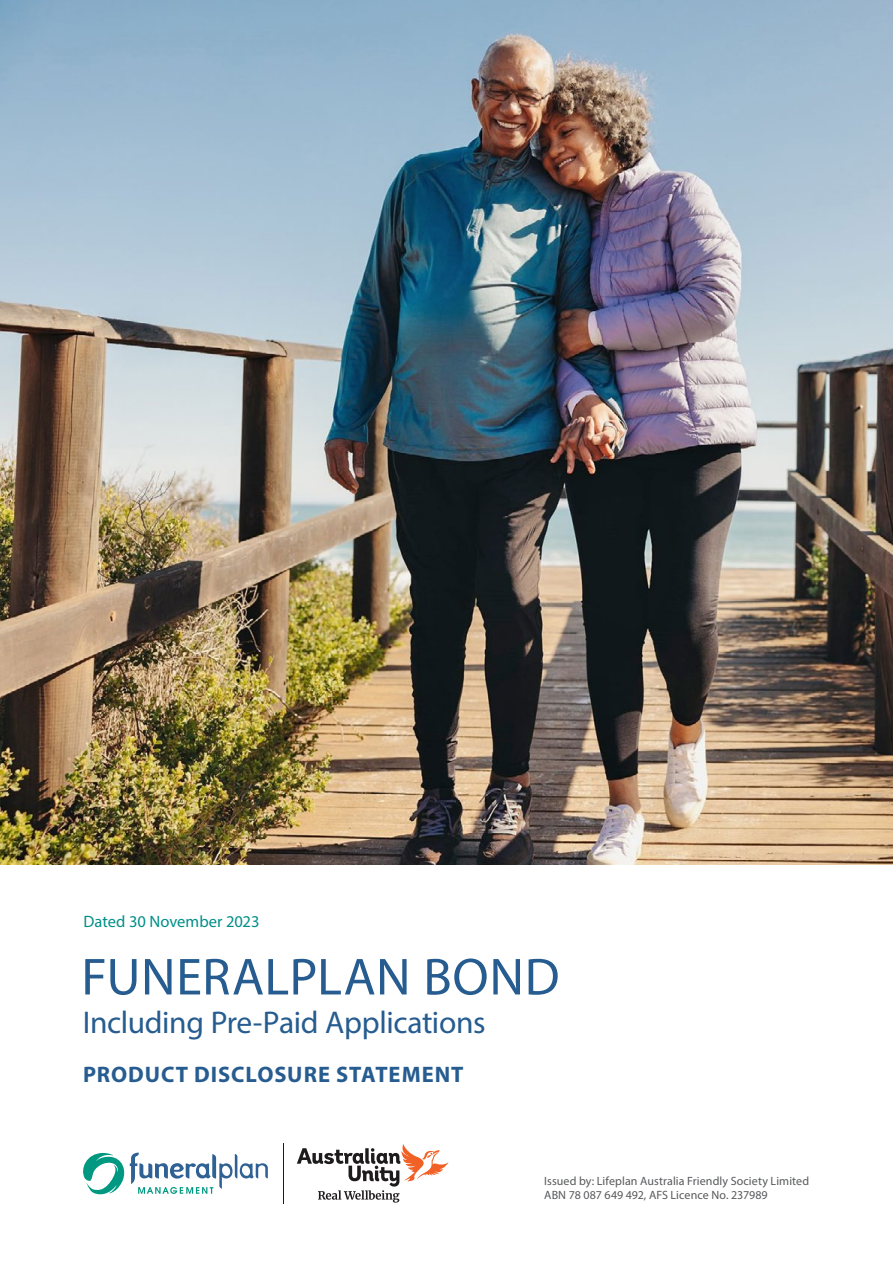
<style>
.page{position:relative;width:893px;height:1263px;background:#fff}
.page>*{position:absolute;margin:0;border:0;box-sizing:border-box;transform-origin:0 0}
.t1{font:52.5px "Myriad Pro";letter-spacing:.01em;color:#265c8f}
.t2{font:31.5px "Myriad Pro";letter-spacing:-.015em;color:#265c8f}
.t3{font:700 22.5px "Myriad Pro";letter-spacing:.04em;color:#265c8f}
.t4{font:16.5px "Myriad Pro";letter-spacing:-.005em;color:#008f88}
.t5{font:12px/14.4px "Myriad Pro";letter-spacing:.005em;color:#58595b}
</style>
<div class="page">
<img style="left:0;top:0;width:893px;height:864px">
<svg style="left:297px;top:1144px;width:151px;height:59px"></svg>
<hr style="left:283px;top:1143px;width:1px;height:60px;background:#1e1b1d">
<svg style="left:83px;top:1152px;width:185px;height:42px"></svg>
<h3 class="t4" style="left:84px;top:911px;width:177px">Dated 30 November 2023</h3>
<h1 class="t1" style="left:81px;top:944px;width:480px">FUNERALPLAN BOND</h1>
<h2 class="t2" style="left:83px;top:1003px;width:404px">Including Pre-Paid Applications</h2>
<h3 class="t3" style="left:83px;top:1060px;width:382px">PRODUCT DISCLOSURE STATEMENT</h3>
<p class="t5" style="left:544px;top:1173px;width:266px">Issued by: Lifeplan Australia Friendly Society Limited<br>ABN 78 087 649 492, AFS Licence No. 237989</p>
</div>
